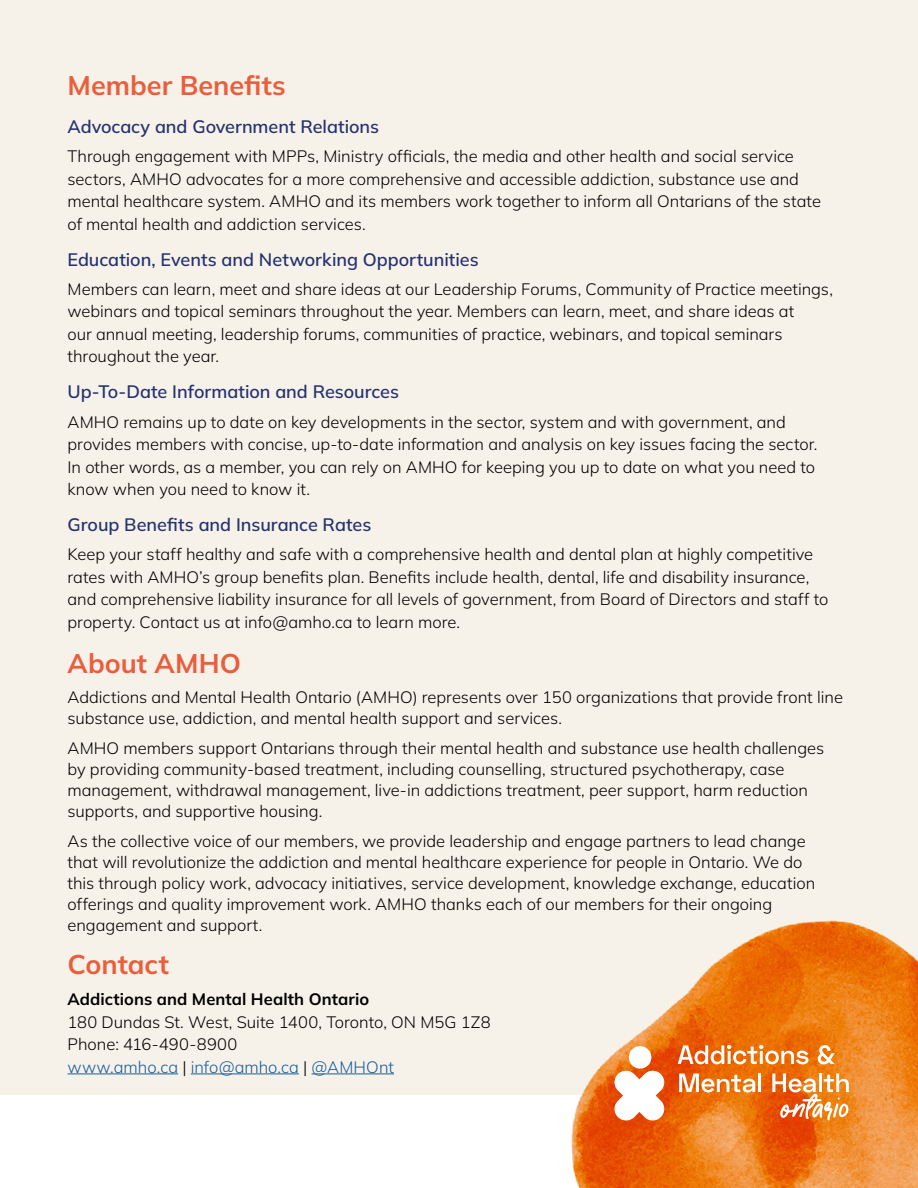
<style>
.page{position:relative;width:918px;height:1188px;background:#fff}
.page>*{position:absolute;margin:0;border:0;box-sizing:border-box;transform-origin:0 0}
.Sub_Header_2{font:700 27px "Mulish";color:#e95e3d}
.Sub_Header{font:600 18px "Mulish";color:#25326f}
.Body{font:300 16.5px/22.5px "Mulish";color:#000}
.Body-2{font:700 16.5px "Mulish";letter-spacing:.005em;color:#000}
.Body-3{font:300 16.5px "Mulish";color:#175d9e}
.s1{color:#000}
</style>
<div class="page">
<div style="left:0;top:0;width:918px;height:1094px;background:#f7f2e9"></div>
<img style="left:537px;top:920px;width:381px;height:268px">
<hr style="left:68px;top:1074px;width:110px;height:1px;background:#175d9e">
<hr style="left:191px;top:1074px;width:108px;height:1px;background:#175d9e">
<hr style="left:312px;top:1074px;width:82px;height:1px;background:#175d9e">
<svg style="left:678px;top:1045px;width:131px;height:19px;background:#f19c5f"></svg>
<svg style="left:818px;top:1045px;width:17px;height:19px"></svg>
<svg style="left:679px;top:1074px;width:76px;height:18px"></svg>
<hr style="left:758px;top:1074px;width:3px;height:18px;background:#fff">
<svg style="left:772px;top:1074px;width:77px;height:46px;background:#f09857"></svg>
<div style="left:629px;top:1046px;width:22px;height:23px;background:#fff;border-radius:50%"></div>
<svg style="left:615px;top:1071px;width:49px;height:49px"></svg>
<p class="Sub_Header_2" style="left:68px;top:67px;width:220px">Member Benefits</p>
<p class="Sub_Header" style="left:68px;top:114px;width:313px">Advocacy and Government Relations</p>
<p class="Body" style="left:68px;top:144px;width:755px">Through engagement with MPPs, Ministry officials, the media and other health and social service sectors, AMHO advocates for a more comprehensive and accessible addiction, substance use and mental healthcare system. AMHO and its members work together to inform all Ontarians of the state of mental health and addiction services.</p>
<p class="Sub_Header" style="left:68px;top:247px;width:413px">Education, Events and Networking Opportunities</p>
<p class="Body" style="left:68px;top:277px;width:767px">Members can learn, meet and share ideas at our Leadership Forums, Community of Practice meetings, webinars and topical seminars throughout the year. Members can learn, meet, and share ideas at<br>our annual meeting, leadership forums, communities of practice, webinars, and topical seminars throughout the year.</p>
<p class="Sub_Header" style="left:68px;top:380px;width:333px">Up-To-Date Information and Resources</p>
<p class="Body" style="left:68px;top:410px;width:751px">AMHO remains up to date on key developments in the sector, system and with government, and provides members with concise, up-to-date information and analysis on key issues facing the sector.<br>In other words, as a member, you can rely on AMHO for keeping you up to date on what you need to know when you need to know it.</p>
<p class="Sub_Header" style="left:68px;top:512px;width:305px">Group Benefits and Insurance Rates</p>
<p class="Body" style="left:68px;top:543px;width:762px">Keep your staff healthy and safe with a comprehensive health and dental plan at highly competitive rates with AMHO’s group benefits plan. Benefits include health, dental, life and disability insurance, and comprehensive liability insurance for all levels of government, from Board of Directors and staff to property. Contact us at info@amho.ca to learn more.</p>
<p class="Sub_Header_2" style="left:68px;top:645px;width:175px">About AMHO</p>
<p class="Body" style="left:68px;top:686px;width:777px;line-height:21px">Addictions and Mental Health Ontario (AMHO) represents over 150 organizations that provide front line substance use, addiction, and mental health support and services.</p>
<p class="Body" style="left:68px;top:737px;width:758px;line-height:21px">AMHO members support Ontarians through their mental health and substance use health challenges by providing community-based treatment, including counselling, structured psychotherapy, case management, withdrawal management, live-in addictions treatment, peer support, harm reduction supports, and supportive housing.</p>
<p class="Body" style="left:68px;top:830px;width:749px;line-height:21px">As the collective voice of our members, we provide leadership and engage partners to lead change that will revolutionize the addiction and mental healthcare experience for people in Ontario. We do this through policy work, advocacy initiatives, service development, knowledge exchange, education offerings and quality improvement work. AMHO thanks each of our members for their ongoing engagement and support.</p>
<p class="Sub_Header_2" style="left:68px;top:946px;width:103px">Contact</p>
<p class="Body-2" style="left:68px;top:988px;width:303px">Addictions and Mental Health Ontario</p>
<p class="Body" style="left:68px;top:1010px;width:425px">180 Dundas St. West, Suite 1400, Toronto, ON M5G 1Z8</p>
<p class="Body" style="left:68px;top:1032px;width:171px">Phone: 416-490-8900</p>
<p class="Body-3" style="left:68px;top:1055px;width:328px">www.amho.ca <span class="s1">|</span> info@amho.ca <span class="s1">|</span> @AMHOnt</p>
</div>
